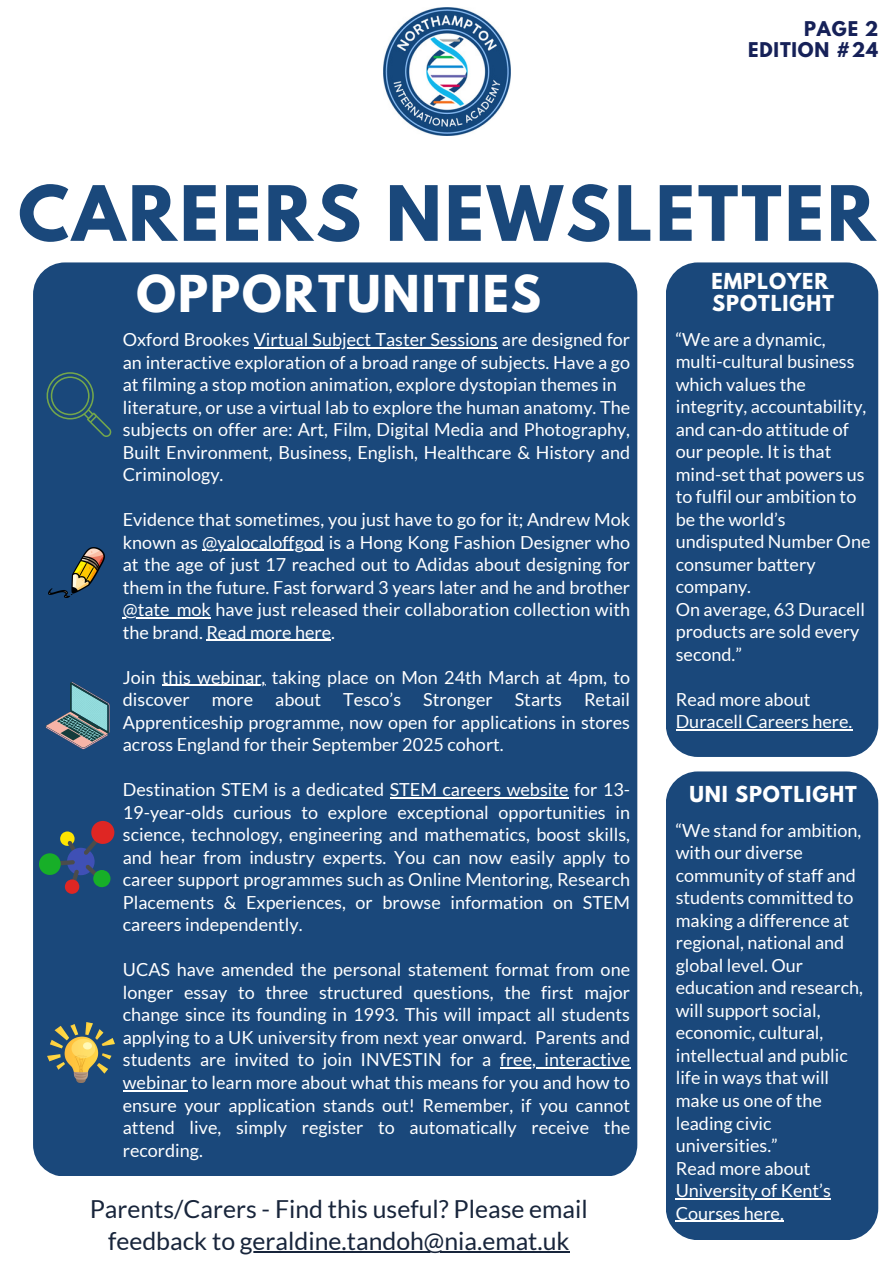
<style>
.page{position:relative;width:894px;height:1264px;background:#fff}
.page>*{position:absolute;margin:0;border:0;box-sizing:border-box;transform-origin:0 0}
.t1{font:700 67.5px "League Spartan";letter-spacing:.045em;color:#1a487b}
.t2{font:700 45px "League Spartan";letter-spacing:.045em;color:#fff}
.t3{font:24.75px/31.7px "Lato";color:#18253b;text-align:center}
.t4{font:700 19.5px/22.5px "League Spartan";letter-spacing:.045em;color:#fff}
.t5{font:18px/22.5px "Lato";color:#fff}
.t6{font:700 18px/20.2px "League Spartan";letter-spacing:.045em;color:#162158;text-align:right}
</style>
<div class="page">
<div style="left:33px;top:262px;width:604px;height:913px;background:#1a487b;border-radius:32px"></div>
<div style="left:665px;top:262px;width:213px;height:494px;background:#1a487b;border-radius:32px"></div>
<div style="left:665px;top:771px;width:213px;height:469px;background:#1a487b;border-radius:32px"></div>
<img style="left:383px;top:8px;width:127px;height:127px">
<hr style="left:240px;top:1251px;width:329px;height:2px;background:#18253b">
<svg style="left:46px;top:372px;width:66px;height:65px"></svg>
<img style="left:49px;top:547px;width:55px;height:50px">
<svg style="left:46px;top:682px;width:64px;height:67px"></svg>
<svg style="left:39px;top:821px;width:75px;height:73px"></svg>
<img style="left:47px;top:1022px;width:67px;height:60px">
<hr style="left:254px;top:347px;width:243px;height:1px;background:#fff">
<hr style="left:202px;top:550px;width:122px;height:1px;background:#fff">
<hr style="left:123px;top:617px;width:88px;height:1px;background:#fff">
<hr style="left:206px;top:640px;width:125px;height:1px;background:#fff">
<hr style="left:162px;top:685px;width:103px;height:1px;background:#fff">
<hr style="left:389px;top:797px;width:179px;height:1px;background:#fff">
<hr style="left:500px;top:1067px;width:130px;height:1px;background:#fff">
<hr style="left:123px;top:1090px;width:64px;height:1px;background:#fff">
<hr style="left:675px;top:729px;width:177px;height:1px;background:#fff">
<hr style="left:675px;top:1198px;width:155px;height:1px;background:#fff">
<hr style="left:675px;top:1220px;width:108px;height:1px;background:#fff">
<p class="t6" style="left:748px;top:21px;width:131px">PAGE 2<br>EDITION #24</p>
<p class="t1" style="left:18px;top:180px;width:858px">CAREERS NEWSLETTER</p>
<p class="t2" style="left:136px;top:271px;width:406px">OPPORTUNITIES</p>
<p class="t5" style="left:123px;top:328px;width:508px">Oxford Brookes Virtual Subject Taster Sessions are designed for</p>
<p class="t5" style="left:123px;top:350px;width:508px">an interactive exploration of a broad range of subjects. Have a go at filming a stop motion animation, explore dystopian themes in literature, or use a virtual lab to explore the human anatomy. The</p>
<p class="t5" style="left:123px;top:418px;width:508px;text-align:justify">subjects on offer are: Art, Film, Digital Media and Photography, Built Environment, Business, English, Healthcare &amp; History and Criminology.</p>
<p class="t5" style="left:123px;top:508px;width:508px">Evidence that sometimes, you just have to go for it; Andrew Mok</p>
<p class="t5" style="left:123px;top:530px;width:508px">known as @yalocaloffgod is a Hong Kong Fashion Designer who</p>
<h2 class="t5" style="left:123px;top:553px;width:508px">at the age of just 17 reached out to Adidas about designing for them in the future. Fast forward 3 years later and he and brother</h2>
<h4 class="t5" style="left:123px;top:598px;width:508px">@tate_mok have just released their collaboration collection with the brand. Read more here.</h4>
<h4 class="t5" style="left:123px;top:665px;width:508px">Join this webinar, taking place on Mon 24th March at 4pm, to</h4>
<p class="t5" style="left:123px;top:688px;width:508px;text-align:justify">discover more about Tesco’s Stronger Starts Retail Apprenticeship programme, now open for applications in stores across England for their September 2025 cohort.</p>
<p class="t5" style="left:123px;top:778px;width:508px">Destination STEM is a dedicated STEM careers website for 13-</p>
<p class="t5" style="left:123px;top:800px;width:508px;text-align:justify">19-year-olds curious to explore exceptional opportunities in science, technology, engineering and mathematics, boost skills, and hear from industry experts. You can now easily apply to career support programmes such as Online Mentoring, Research Placements &amp; Experiences, or browse information on STEM careers independently.</p>
<p class="t5" style="left:123px;top:958px;width:508px">UCAS have amended the personal statement format from one</p>
<p class="t5" style="left:123px;top:980px;width:508px;text-align:justify">longer essay to three structured questions, the first major change since its founding in 1993. This will impact all students applying to a UK university from next year onward. Parents and students are invited to join INVESTIN for a</p>
<p class="t5" style="left:123px;top:1048px;width:508px;text-align:justify;text-indent:377px">free, interactive webinar to learn more about what this means for you and how to ensure your application stands out! Remember, if you cannot attend live, simply register to automatically receive the recording.</p>
<p class="t3" style="left:90px;top:1192px;width:499px">Parents/Carers - Find this useful? Please email feedback to geraldine.tandoh@nia.emat.uk</p>
<h1 class="t4" style="left:711px;top:272px;width:124px">EMPLOYER<br>SPOTLIGHT</h1>
<p class="t5" style="left:675px;top:327px;width:196px">“We are a dynamic, multi-cultural business which values the integrity, accountability, and can-do attitude of our people. It is that mind-set that powers us to fulfil our ambition to be the world’s undisputed Number One consumer battery company.</p>
<p class="t5" style="left:675px;top:597px;width:191px">On average, 63 Duracell products are sold every second.”</p>
<p class="t5" style="left:675px;top:687px;width:178px">Read more about<br>Duracell Careers here.</p>
<p class="t4" style="left:689px;top:785px;width:169px">UNI SPOTLIGHT</p>
<p class="t5" style="left:675px;top:818px;width:189px">“We stand for ambition, with our diverse community of staff and students committed to making a difference at regional, national and global level. Our education and research, will support social, economic, cultural, intellectual and public life in ways that will make us one of the leading civic universities.”</p>
<h4 class="t5" style="left:675px;top:1156px;width:136px">Read more about</h4>
<h3 class="t5" style="left:675px;top:1178px;width:157px">University of Kent’s<br>Courses here.</h3>
</div>
